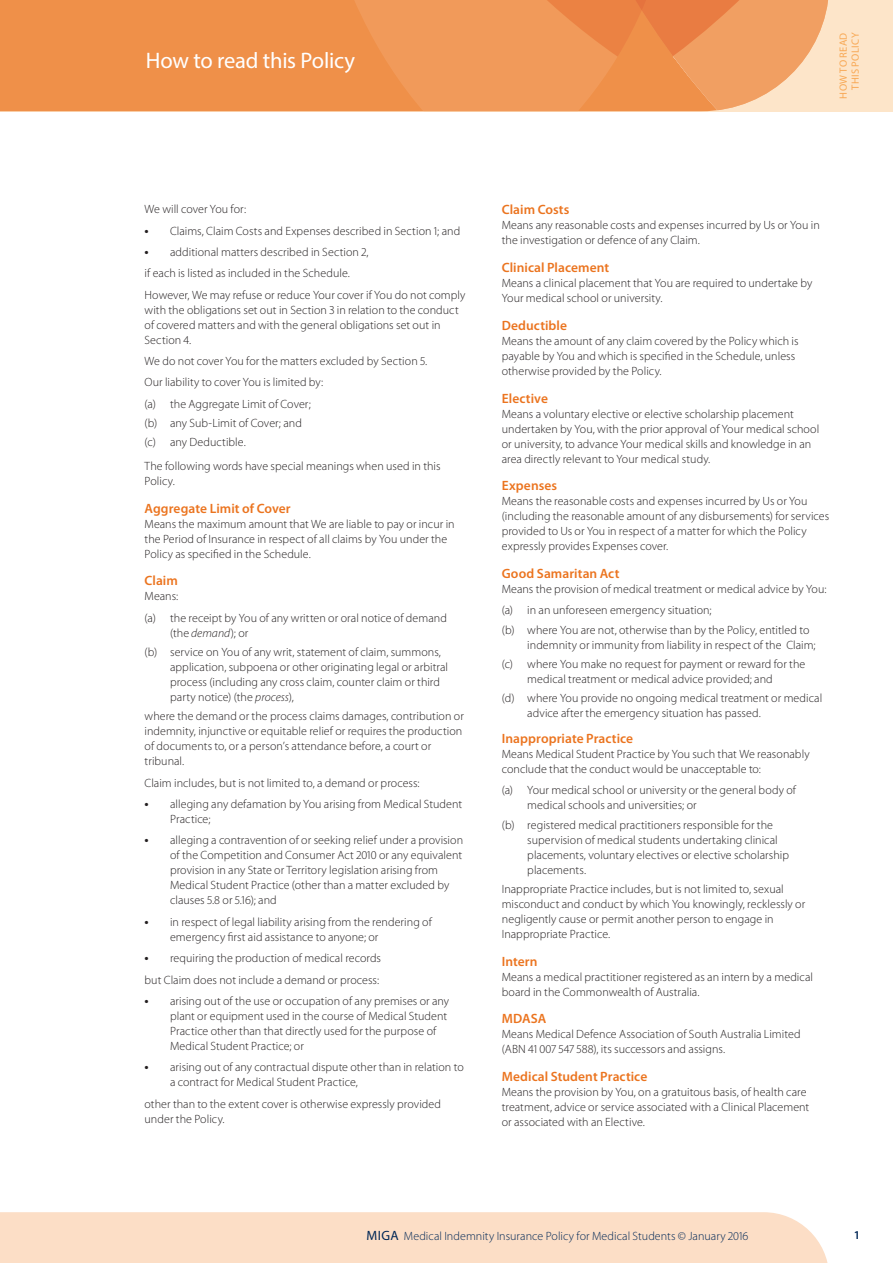
<style>
.page{position:relative;width:893px;height:1263px;background:#fff}
.page>*{position:absolute;margin:0;border:0;box-sizing:border-box;transform-origin:0 0}
.Section_Headings{font:22.5px "Myriad Pro";letter-spacing:-.01em;color:#fff}
.Sub_Heading_L2{font:600 13.5px "Myriad Pro";letter-spacing:.005em;color:#eb741f}
.Body_Text{font:300 12px/15px "Myriad Pro";letter-spacing:.005em;color:#231f20}
.t1{font:300 12px "Myriad Pro";letter-spacing:.005em;color:#002756}
.t2{font:600 12px "Myriad Pro";color:#002756}
.Body_Text-2{font:10.5px/12px "Myriad Pro";letter-spacing:.035em;color:#f8a854;text-align:right}
.s1{font-weight:600;font-size:13.5px}
.s2{font-style:italic}
.s3{font-weight:400;font-size:13.5px}
</style>
<div class="page">
<div style="left:0;top:0;width:893px;height:111px;background:#fde5c9"></div>
<div style="left:0;top:1212px;width:828px;height:51px;background:#fcdec6"></div>
<div style="left:0;top:0;width:295px;height:111px;background:#ef9049"></div>
<svg style="left:295px;top:0;width:533px;height:111px;background:#f0995a"></svg>
<p class="Section_Headings" style="left:146px;top:47px;width:211px">How to read this Policy</p>
<p class="Body_Text-2" style="left:837px;top:99px;width:68px;rotate:-90deg">HOW TO READ<br>THIS POLICY</p>
<p class="Body_Text" style="left:145px;top:201px;width:103px">We will cover You for:</p>
<p class="Body_Text" style="left:145px;top:223px;width:317px"><span class="s1">•</span> Claims, Claim Costs and Expenses described in Section 1; and</p>
<p class="Body_Text" style="left:145px;top:244px;width:226px"><span class="s1">•</span> additional matters described in Section 2,</p>
<p class="Body_Text" style="left:145px;top:266px;width:207px">if each is listed as included in the Schedule.</p>
<p class="Body_Text" style="left:145px;top:287px;width:322px">However, We may refuse or reduce Your cover if You do not comply with the obligations set out in Section 3 in relation to the conduct of covered matters and with the general obligations set out in Section 4.</p>
<p class="Body_Text" style="left:145px;top:353px;width:284px">We do not cover You for the matters excluded by Section 5.</p>
<p class="Body_Text" style="left:145px;top:375px;width:180px">Our liability to cover You is limited by:</p>
<p class="Body_Text" style="left:145px;top:396px;width:168px">(a) the Aggregate Limit of Cover;</p>
<p class="Body_Text" style="left:145px;top:415px;width:159px">(b) any Sub-Limit of Cover; and</p>
<p class="Body_Text" style="left:145px;top:435px;width:103px">(c) any Deductible.</p>
<p class="Body_Text" style="left:145px;top:458px;width:297px">The following words have special meanings when used in this<br>Policy.</p>
<p class="Sub_Heading_L2" style="left:145px;top:499px;width:148px">Aggregate Limit of Cover</p>
<p class="Body_Text" style="left:145px;top:516px;width:312px">Means the maximum amount that We are liable to pay or incur in the Period of Insurance in respect of all claims by You under the<br>Policy as specified in the Schedule.</p>
<p class="Sub_Heading_L2" style="left:145px;top:572px;width:35px">Claim</p>
<p class="Body_Text" style="left:145px;top:589px;width:35px">Means:</p>
<p class="Body_Text" style="left:170px;top:610px;width:278px;text-indent:-26px">(a) the receipt by You of any written or oral notice of demand (the <span class="s2">demand</span>); or</p>
<p class="Body_Text" style="left:170px;top:644px;width:280px;text-indent:-26px">(b) service on You of any writ, statement of claim, summons, application, subpoena or other originating legal or arbitral process (including any cross claim, counter claim or third party notice) (the <span class="s2">process</span>),</p>
<p class="Body_Text" style="left:145px;top:709px;width:321px">where the demand or the process claims damages, contribution or indemnity, injunctive or equitable relief or requires the production of documents to, or a person’s attendance before, a court or tribunal.</p>
<p class="Body_Text" style="left:145px;top:775px;width:277px">Claim includes, but is not limited to, a demand or process:</p>
<p class="Body_Text" style="left:170px;top:796px;width:294px;text-indent:-26px"><span class="s1">•</span> alleging any defamation by You arising from Medical Student<br>Practice;</p>
<p class="Body_Text" style="left:170px;top:833px;width:295px;text-indent:-26px"><span class="s1">•</span> alleging a contravention of or seeking relief under a provision of the Competition and Consumer Act 2010 or any equivalent provision in any State or Territory legislation arising from Medical Student Practice (other than a matter excluded by clauses 5.8 or 5.16); and</p>
<p class="Body_Text" style="left:170px;top:914px;width:263px;text-indent:-26px"><span class="s1">•</span> in respect of legal liability arising from the rendering of emergency first aid assistance to anyone; or</p>
<p class="Body_Text" style="left:145px;top:950px;width:238px"><span class="s1">•</span> requiring the production of medical records</p>
<p class="Body_Text" style="left:145px;top:972px;width:236px">but Claim does not include a demand or process:</p>
<p class="Body_Text" style="left:170px;top:993px;width:281px;text-indent:-26px"><span class="s1">•</span> arising out of the use or occupation of any premises or any plant or equipment used in the course of Medical Student Practice other than that directly used for the purpose of Medical Student Practice; or</p>
<p class="Body_Text" style="left:170px;top:1060px;width:295px;text-indent:-26px"><span class="s1">•</span> arising out of any contractual dispute other than in relation to a contract for Medical Student Practice,</p>
<p class="Body_Text" style="left:145px;top:1096px;width:298px">other than to the extent cover is otherwise expressly provided under the Policy.</p>
<p class="Sub_Heading_L2" style="left:502px;top:201px;width:69px">Claim Costs</p>
<p class="Body_Text" style="left:502px;top:218px;width:319px">Means any reasonable costs and expenses incurred by Us or You in the investigation or defence of any Claim.</p>
<p class="Sub_Heading_L2" style="left:502px;top:259px;width:109px">Clinical Placement</p>
<p class="Body_Text" style="left:502px;top:275px;width:312px">Means a clinical placement that You are required to undertake by<br>Your medical school or university.</p>
<p class="Sub_Heading_L2" style="left:502px;top:317px;width:67px">Deductible</p>
<p class="Body_Text" style="left:502px;top:333px;width:298px">Means the amount of any claim covered by the Policy which is payable by You and which is specified in the Schedule, unless otherwise provided by the Policy.</p>
<p class="Sub_Heading_L2" style="left:502px;top:389px;width:48px">Elective</p>
<p class="Body_Text" style="left:502px;top:406px;width:319px">Means a voluntary elective or elective scholarship placement undertaken by You, with the prior approval of Your medical school or university, to advance Your medical skills and knowledge in an area directly relevant to Your medical study.</p>
<p class="Sub_Heading_L2" style="left:502px;top:477px;width:57px">Expenses</p>
<p class="Body_Text" style="left:502px;top:494px;width:329px">Means the reasonable costs and expenses incurred by Us or You (including the reasonable amount of any disbursements) for services provided to Us or You in respect of a matter for which the Policy expressly provides Expenses cover.</p>
<p class="Sub_Heading_L2" style="left:502px;top:565px;width:119px">Good Samaritan Act</p>
<p class="Body_Text" style="left:502px;top:581px;width:326px">Means the provision of medical treatment or medical advice by You:</p>
<p class="Body_Text" style="left:502px;top:603px;width:211px">(a) in an unforeseen emergency situation;</p>
<p class="Body_Text" style="left:527px;top:622px;width:290px;text-indent:-26px">(b) where You are not, otherwise than by the Policy, entitled to indemnity or immunity from liability in respect of the Claim;</p>
<p class="Body_Text" style="left:502px;top:656px;width:305px;text-align:center">(c) where You make no request for payment or reward for the medical treatment or medical advice provided; and</p>
<p class="Body_Text" style="left:527px;top:691px;width:296px;text-indent:-26px">(d) where You provide no ongoing medical treatment or medical advice after the emergency situation has passed.</p>
<p class="Sub_Heading_L2" style="left:502px;top:730px;width:133px">Inappropriate Practice</p>
<p class="Body_Text" style="left:502px;top:746px;width:309px">Means Medical Student Practice by You such that We reasonably conclude that the conduct would be unacceptable to:</p>
<p class="Body_Text" style="left:527px;top:783px;width:270px;text-indent:-26px">(a) Your medical school or university or the general body of medical schools and universities; or</p>
<p class="Body_Text" style="left:527px;top:817px;width:263px;text-indent:-26px">(b) registered medical practitioners responsible for the supervision of medical students undertaking clinical placements, voluntary electives or elective scholarship placements.</p>
<p class="Body_Text" style="left:502px;top:881px;width:305px">Inappropriate Practice includes, but is not limited to, sexual misconduct and conduct by which You knowingly, recklessly or negligently cause or permit another person to engage in Inappropriate Practice.</p>
<p class="Sub_Heading_L2" style="left:502px;top:952px;width:37px">Intern</p>
<p class="Body_Text" style="left:502px;top:969px;width:313px">Means a medical practitioner registered as an intern by a medical board in the Commonwealth of Australia.</p>
<p class="Sub_Heading_L2" style="left:502px;top:1010px;width:46px">MDASA</p>
<p class="Body_Text" style="left:502px;top:1027px;width:300px">Means Medical Defence Association of South Australia Limited (ABN 41 007 547 588), its successors and assigns.</p>
<p class="Sub_Heading_L2" style="left:502px;top:1068px;width:147px">Medical Student Practice</p>
<p class="Body_Text" style="left:502px;top:1084px;width:309px">Means the provision by You, on a gratuitous basis, of health care treatment, advice or service associated with a Clinical Placement or associated with an Elective.</p>
<p class="t1" style="left:367px;top:1229px;width:383px"><span class="s3">MIGA</span> Medical Indemnity Insurance Policy for Medical Students © January 2016</p>
<p class="t2" style="left:855px;top:1227px;width:6px">1</p>
</div>
